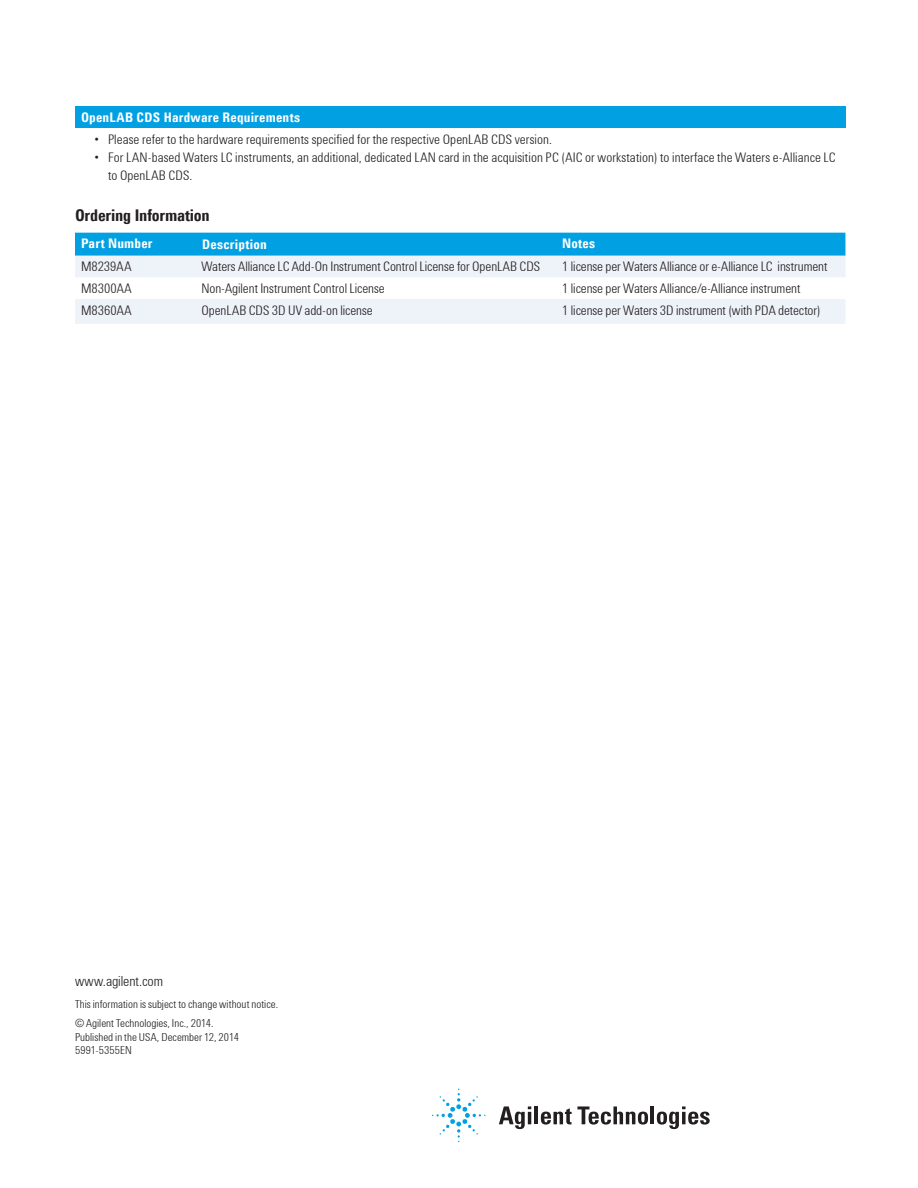
<style>
.page{position:relative;width:918px;height:1188px;background:#fff}
.page>*{position:absolute;margin:0;border:0;box-sizing:border-box;transform-origin:0 0}
.t1{font:700 16.5px "Agilent Cond TT";letter-spacing:-.015em;color:#231f20}
.t2{font:300 14.25px "Agilent Cond TT";letter-spacing:-.005em;color:#231f20}
.t3{font:300 13.5px/18px "Agilent Cond TT";letter-spacing:.005em;color:#231f20}
.Paragraph_Style_1{font:700 13.5px "Agilent Cond TT";letter-spacing:.015em;color:#fff}
.t4{font:300 11.25px/19.5px "Agilent Cond TT";letter-spacing:.005em;color:#231f20}
</style>
<div class="page">
<div style="left:75px;top:106px;width:770px;height:22px;background:#00a0e3"></div>
<div style="left:75px;top:233px;width:770px;height:23px;background:#00a0e3"></div>
<svg style="left:75px;top:256px;width:770px;height:68px;fill:#eef2f9"></svg>
<div style="left:81px;top:235px;width:72px;height:18px;background:#00a0e3"></div>
<div style="left:202px;top:236px;width:65px;height:18px;background:#00a0e3"></div>
<div style="left:562px;top:235px;width:33px;height:18px;background:#00a0e3"></div>
<svg style="left:499px;top:1106px;width:32px;height:23px"></svg>
<hr style="left:535px;top:1106px;width:3px;height:18px;background:#231f20">
<svg style="left:541px;top:1106px;width:107px;height:19px"></svg>
<hr style="left:651px;top:1106px;width:3px;height:18px;background:#231f20">
<svg style="left:657px;top:1106px;width:53px;height:23px"></svg>
<svg style="left:432px;top:1089px;width:54px;height:53px"></svg>
<p class="Paragraph_Style_1" style="left:81px;top:107px;width:221px">OpenLAB CDS Hardware Requirements</p>
<p class="t3" style="left:94px;top:129px;width:459px">• Please refer to the hardware requirements specified for the respective OpenLAB CDS version.</p>
<p class="t3" style="left:108px;top:147px;width:729px;text-indent:-14px">• For LAN-based Waters LC instruments, an additional, dedicated LAN card in the acquisition PC (AIC or workstation) to interface the Waters e-Alliance LC to OpenLAB CDS.</p>
<p class="t1" style="left:75px;top:203px;width:136px">Ordering Information</p>
<p class="Paragraph_Style_1" style="left:81px;top:233px;width:73px">Part Number</p>
<p class="Paragraph_Style_1" style="left:202px;top:234px;width:66px">Description</p>
<p class="Paragraph_Style_1" style="left:562px;top:233px;width:35px">Notes</p>
<p class="t3" style="left:81px;top:257px;width:52px">M8239AA</p>
<p class="t3" style="left:201px;top:257px;width:340px">Waters Alliance LC Add-On Instrument Control License for OpenLAB CDS</p>
<p class="t3" style="left:562px;top:257px;width:267px">1 license per Waters Alliance or e-Alliance LC instrument</p>
<p class="t3" style="left:81px;top:278px;width:52px">M8300AA</p>
<p class="t3" style="left:201px;top:278px;width:185px">Non-Agilent Instrument Control License</p>
<p class="t3" style="left:562px;top:278px;width:240px">1 license per Waters Alliance/e-Alliance instrument</p>
<p class="t3" style="left:81px;top:300px;width:52px">M8360AA</p>
<p class="t3" style="left:201px;top:300px;width:173px">OpenLAB CDS 3D UV add-on license</p>
<p class="t3" style="left:562px;top:300px;width:260px">1 license per Waters 3D instrument (with PDA detector)</p>
<p class="t2" style="left:75px;top:971px;width:90px">www.agilent.com</p>
<p class="t4" style="left:75px;top:993px;width:205px">This information is subject to change without notice. © Agilent Technologies, Inc., 2014.</p>
<p class="t4" style="left:75px;top:1029px;width:166px;line-height:13.5px">Published in the USA, December 12, 2014<br>5991-5355EN</p>
</div>
